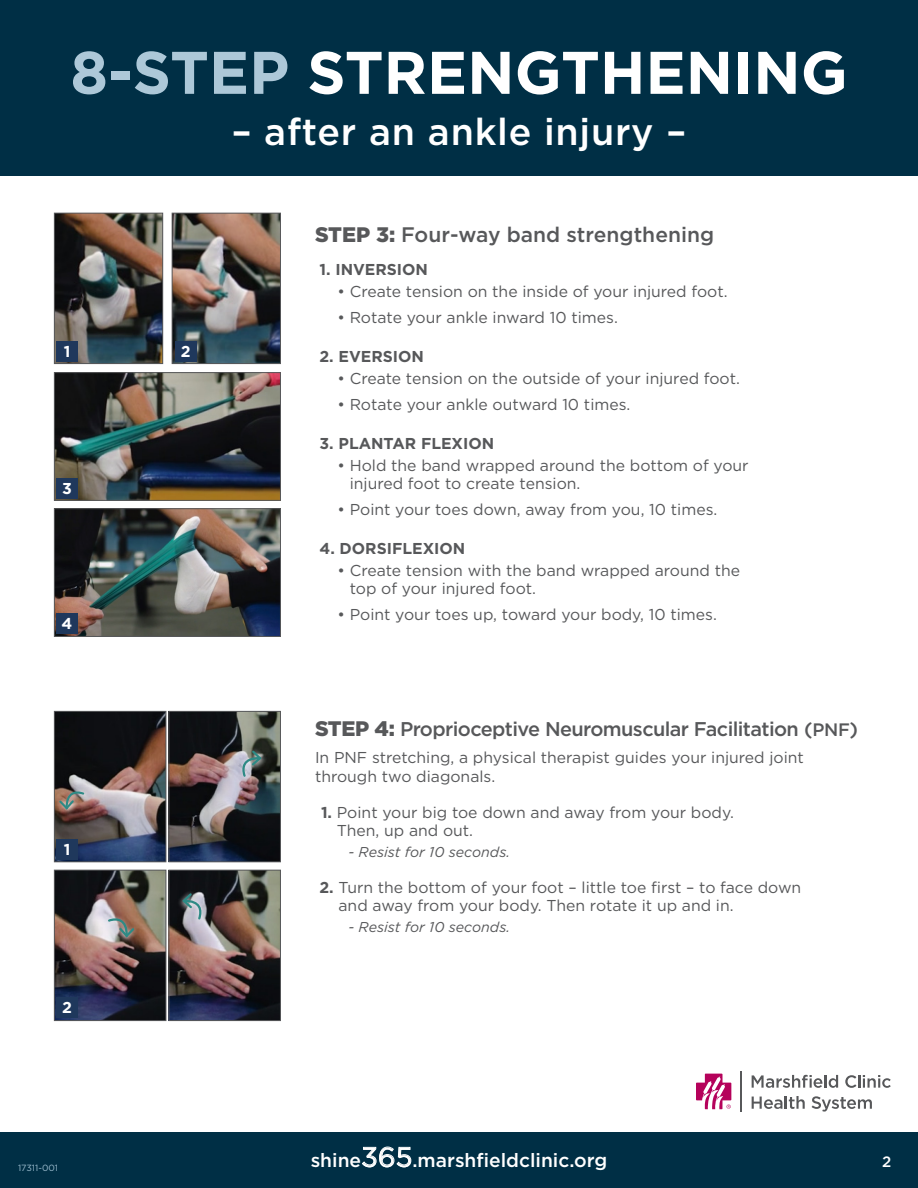
<style>
.page{position:relative;width:918px;height:1188px;background:#fff}
.page>*{position:absolute;margin:0;border:0;box-sizing:border-box;transform-origin:0 0}
.t1{font:700 60px "Gotham";color:#fff}
.t2{font:500 37.5px "Gotham";letter-spacing:.02em;color:#fff}
.Subhead{font:500 21px "Gotham";color:#57585a}
.Subhead-2{font:500 19.8px "Gotham";letter-spacing:-.03em;color:#57585a}
.t3{font:500 19.2px "Gotham";color:#fff}
.Subhead-3{font:15.75px/18px "Gotham";color:#57585a}
.bullet{font:15.75px/18px "Gotham";color:#57585a}
.bullet-2{font:700 15.75px "Gotham";color:#57585a}
.bullet-3{font:700 15.75px "Gotham";color:#fff}
.Subhead-4{font:500 15px "Gotham";color:#fff}
.bullet-4{font:italic 14.25px "Gotham";color:#57585a}
.t4{font:9px "Gotham";color:#9cbcce}
.s1{color:#adc8d8}
.s2{font-weight:900}
.s3{font-weight:900;font-size:21px}
.s4{font-size:19.5px}
.s5{font-size:18px}
.s6{font-weight:700}
.s7{font-weight:400;font-size:27.45px}
</style>
<div class="page">
<div style="left:0;top:0;width:918px;height:176px;background:#002f45"></div>
<div style="left:0;top:1132px;width:918px;height:56px;background:#002f45"></div>
<svg style="left:696px;top:1074px;width:35px;height:35px"></svg>
<svg style="left:845px;top:1075px;width:46px;height:13px"></svg>
<svg style="left:752px;top:1096px;width:53px;height:13px"></svg>
<svg style="left:812px;top:1096px;width:60px;height:16px"></svg>
<svg style="left:752px;top:1075px;width:86px;height:13px"></svg>
<hr style="left:741px;top:1071px;width:1px;height:40px;background:#57585a">
<img style="left:56px;top:215px;width:105px;height:147px">
<div style="left:54px;top:213px;width:109px;height:151px;border:1px solid #57585a"></div>
<img style="left:56px;top:713px;width:108px;height:147px">
<div style="left:54px;top:711px;width:112px;height:151px;border:1px solid #57585a"></div>
<img style="left:56px;top:872px;width:108px;height:147px">
<div style="left:54px;top:870px;width:112px;height:151px;border:1px solid #57585a"></div>
<img style="left:174px;top:215px;width:105px;height:147px">
<div style="left:172px;top:213px;width:109px;height:151px;border:1px solid #57585a"></div>
<img style="left:171px;top:713px;width:108px;height:147px">
<div style="left:169px;top:711px;width:112px;height:151px;border:1px solid #57585a"></div>
<img style="left:171px;top:872px;width:108px;height:147px">
<div style="left:169px;top:870px;width:112px;height:151px;border:1px solid #57585a"></div>
<img style="left:56px;top:374px;width:223px;height:125px">
<div style="left:54px;top:372px;width:227px;height:129px;border:1px solid #57585a"></div>
<img style="left:56px;top:510px;width:223px;height:125px">
<div style="left:54px;top:508px;width:227px;height:129px;border:1px solid #57585a"></div>
<div style="left:56px;top:341px;width:22px;height:21px;background:#1f385c"></div>
<div style="left:56px;top:478px;width:22px;height:21px;background:#1f385c"></div>
<div style="left:56px;top:614px;width:22px;height:20px;background:#1f385c"></div>
<div style="left:56px;top:839px;width:22px;height:21px;background:#1f385c"></div>
<div style="left:56px;top:997px;width:22px;height:21px;background:#1f385c"></div>
<div style="left:175px;top:341px;width:22px;height:21px;background:#1f385c"></div>
<svg style="left:53px;top:785px;width:38px;height:31px"></svg>
<svg style="left:235px;top:744px;width:33px;height:40px"></svg>
<svg style="left:101px;top:911px;width:40px;height:33px"></svg>
<svg style="left:176px;top:887px;width:32px;height:40px"></svg>
<h1 class="t1" style="left:70px;top:33px;width:779px"><span class="s1">8-STEP</span> STRENGTHENING</h1>
<h2 class="t2" style="left:232px;top:107px;width:456px">– after an ankle injury –</h2>
<p class="bullet-3" style="left:64px;top:341px;width:8px">1</p>
<p class="bullet-3" style="left:62px;top:478px;width:11px">3</p>
<p class="bullet-3" style="left:62px;top:613px;width:12px">4</p>
<p class="bullet-3" style="left:64px;top:839px;width:8px">1</p>
<p class="bullet-3" style="left:62px;top:997px;width:11px">2</p>
<p class="bullet-3" style="left:181px;top:341px;width:11px">2</p>
<p class="Subhead" style="left:315px;top:221px;width:401px"><span class="s2">STEP 3:</span> Four-way band strengthening</p>
<p class="bullet-2" style="left:320px;top:259px;width:110px">1. INVERSION</p>
<p class="Subhead-3" style="left:338px;top:282px;width:392px">• Create tension on the inside of your injured foot.</p>
<p class="Subhead-3" style="left:338px;top:308px;width:282px">• Rotate your ankle inward 10 times.</p>
<p class="bullet-2" style="left:320px;top:346px;width:106px">2. EVERSION</p>
<p class="Subhead-3" style="left:338px;top:369px;width:404px">• Create tension on the outside of your injured foot.</p>
<p class="Subhead-3" style="left:338px;top:395px;width:294px">• Rotate your ankle outward 10 times.</p>
<p class="bullet-2" style="left:320px;top:433px;width:176px">3. PLANTAR FLEXION</p>
<p class="Subhead-3" style="left:350px;top:456px;width:400px;text-indent:-12px">• Hold the band wrapped around the bottom of your injured foot to create tension.</p>
<p class="Subhead-3" style="left:338px;top:500px;width:381px">• Point your toes down, away from you, 10 times.</p>
<p class="bullet-2" style="left:320px;top:538px;width:147px">4. DORSIFLEXION</p>
<p class="Subhead-3" style="left:350px;top:561px;width:392px;text-indent:-12px">• Create tension with the band wrapped around the top of your injured foot.</p>
<p class="Subhead-3" style="left:338px;top:605px;width:381px">• Point your toes up, toward your body, 10 times.</p>
<p class="Subhead-2" style="left:315px;top:716px;width:545px"><span class="s3">STEP 4:</span> Proprioceptive Neuromuscular Facilitation <span class="s4">(</span><span class="s5">PNF</span><span class="s4">)</span></p>
<p class="bullet" style="left:315px;top:747px;width:490px;line-height:19.5px">In PNF stretching, a physical therapist guides your injured joint through two diagonals.</p>
<p class="bullet" style="left:337px;top:803px;width:399px;text-indent:-16px"><span class="s6">1.</span> Point your big toe down and away from your body.<br>Then, up and out.</p>
<p class="bullet-4" style="left:348px;top:843px;width:163px">- Resist for 10 seconds.</p>
<p class="bullet" style="left:339px;top:878px;width:464px;text-indent:-19px"><span class="s6">2.</span> Turn the bottom of your foot – little toe first – to face down and away from your body. Then rotate it up and in.</p>
<p class="bullet-4" style="left:348px;top:918px;width:163px">- Resist for 10 seconds.</p>
<p class="t4" style="left:18px;top:1162px;width:42px">17311-001</p>
<p class="t3" style="left:311px;top:1147px;width:298px">shine<span class="s7">365</span>.marshfieldclinic.org</p>
<p class="Subhead-4" style="left:882px;top:1152px;width:11px">2</p>
</div>
